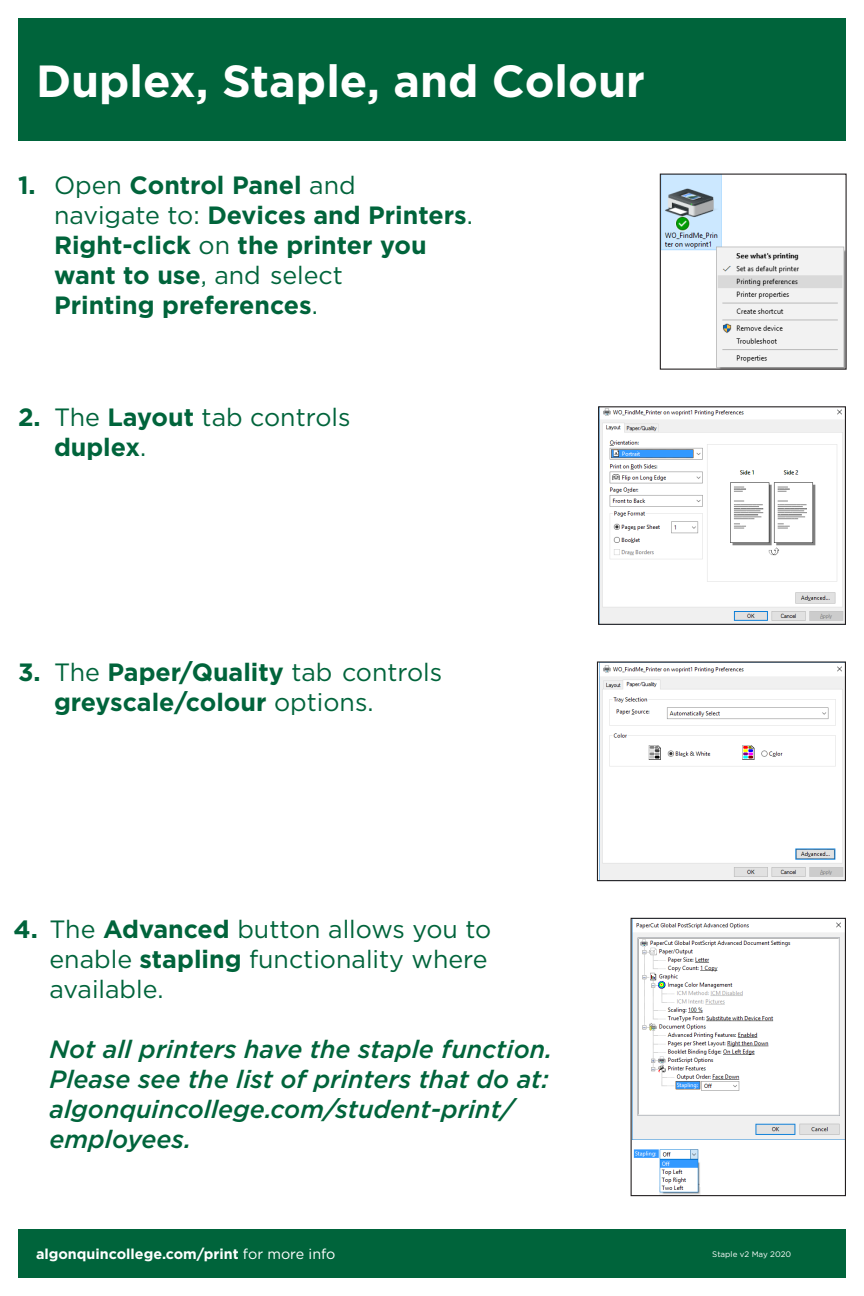
<style>
.page{position:relative;width:864px;height:1296px;background:#fff}
.page>*{position:absolute;margin:0;border:0;box-sizing:border-box;transform-origin:0 0}
.t1{font:700 45px "Gotham";color:#fff}
.t2{font:700 25px/30px "Gotham";color:#00643b}
.t3{font:italic 500 25px/30px "Gotham";color:#00643b}
.t4{font:25px/30px "Gotham";color:#00643b}
.t5{font:700 14.3px "Gotham";color:#fff}
.t6{font:8px "Gotham";color:#fff}
.s1{font-weight:400}
.s2{font-weight:700}
</style>
<div class="page">
<div style="left:18px;top:18px;width:828px;height:123px;background:#00643b"></div>
<div style="left:18px;top:1229px;width:828px;height:49px;background:#00643b"></div>
<img style="left:662px;top:176px;width:183px;height:192px">
<img style="left:600px;top:408px;width:244px;height:215px">
<div style="left:598px;top:406px;width:248px;height:219px;border:1px solid #231f20"></div>
<img style="left:599px;top:663px;width:245px;height:216px">
<div style="left:597px;top:661px;width:249px;height:220px;border:1px solid #231f20"></div>
<img style="left:633px;top:922px;width:211px;height:217px">
<img style="left:633px;top:1149px;width:68px;height:45px">
<div style="left:631px;top:918px;width:215px;height:278px;border:1px solid #231f20"></div>
<h1 class="t1" style="left:36px;top:52px;width:610px">Duplex, Staple, and Colour</h1>
<p class="t2" style="left:54px;top:170px;width:420px;text-indent:-36px">1. <span class="s1">Open</span> Control Panel <span class="s1">and<br>navigate to:</span> Devices and Printers<span class="s1">.<br></span>Right-click <span class="s1">on</span> the printer you want to use<span class="s1">, and select<br></span>Printing preferences<span class="s1">.</span></p>
<p class="t4" style="left:54px;top:402px;width:298px;text-indent:-36px"><span class="s2">2.</span> The <span class="s2">Layout</span> tab controls <span class="s2">duplex</span>.</p>
<p class="t2" style="left:54px;top:657px;width:390px;text-indent:-36px">3. <span class="s1">The</span> Paper/Quality <span class="s1">tab controls </span>greyscale/colour <span class="s1">options.</span></p>
<p class="t4" style="left:50px;top:913px;width:443px;text-indent:-36px"><span class="s2">4.</span> The <span class="s2">Advanced</span> button allows you to enable <span class="s2">stapling</span> functionality where available.</p>
<p class="t3" style="left:50px;top:1034px;width:505px">Not all printers have the staple function.<br>Please see the list of printers that do at: algonquincollege.com/student-print/ employees.</p>
<p class="t5" style="left:36px;top:1245px;width:301px">algonquincollege.com/print <span class="s1">for more info</span></p>
<p class="t6" style="left:712px;top:1249px;width:80px">Staple v2 May 2020</p>
</div>
